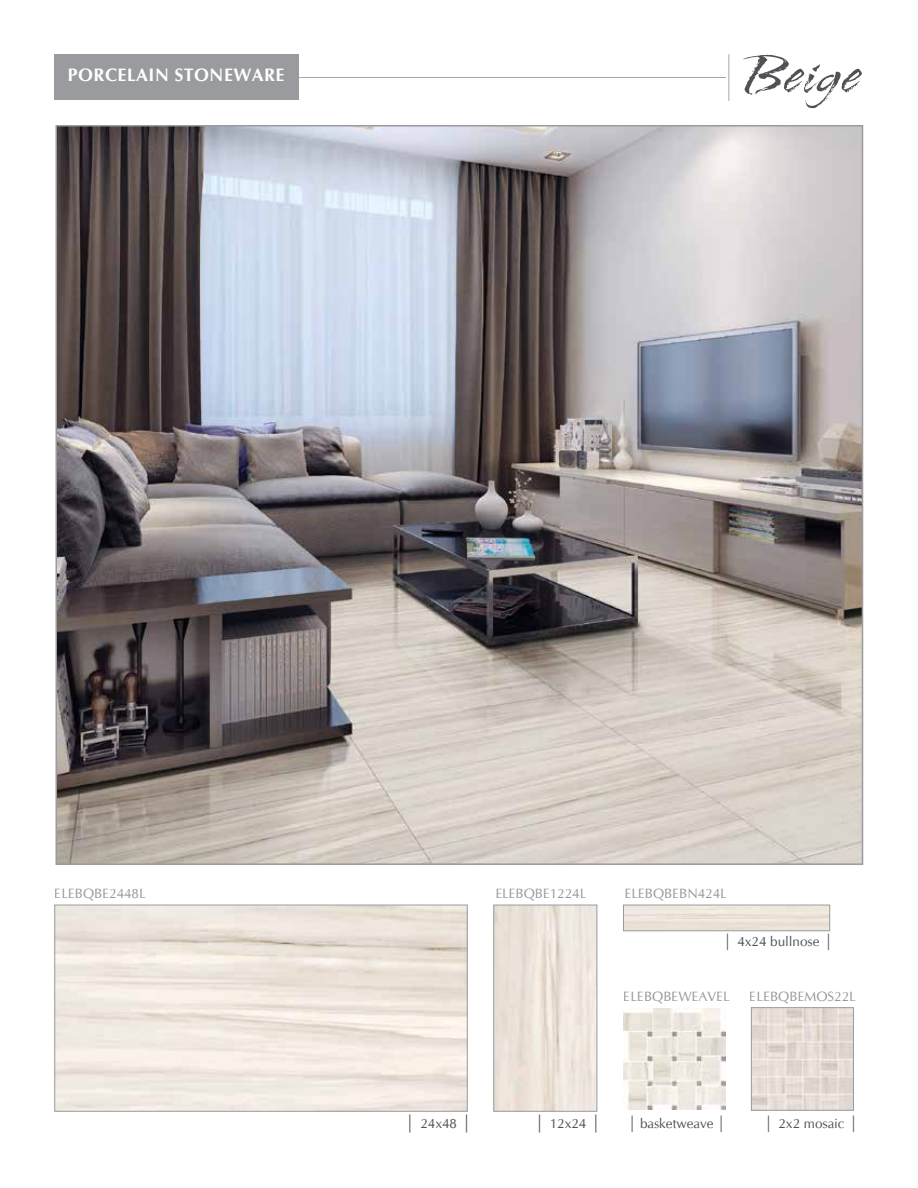
<style>
.page{position:relative;width:918px;height:1188px;background:#fff}
.page>*{position:absolute;margin:0;border:0;box-sizing:border-box;transform-origin:0 0}
.t1{font:63px "Arid ITCTT";color:#505055}
.t2{font:700 18px "CG Omega";letter-spacing:.025em;color:#fff}
.t3{font:13.5px "CG Omega";color:#737479}
.t4{font:13.5px "CG Omega";color:#505055}
.s1{font-size:16.5px}
.s2{font-size:18px}
</style>
<div class="page">
<img style="left:59px;top:128px;width:801px;height:734px">
<hr style="left:298px;top:77px;width:428px;height:1px;background:#505055">
<hr style="left:728px;top:54px;width:1px;height:47px;background:#505055">
<div style="left:54px;top:54px;width:244px;height:46px;background:#9a9b9f"></div>
<img style="left:496px;top:907px;width:99px;height:202px">
<div style="left:494px;top:905px;width:103px;height:206px;border:1px solid #9a9b9f"></div>
<div style="left:623px;top:905px;width:207px;height:26px;border:1px solid #9a9b9f"></div>
<div style="left:55px;top:905px;width:412px;height:206px;border:1px solid #9a9b9f"></div>
<img style="left:624px;top:1009px;width:102px;height:101px">
<img style="left:753px;top:1009px;width:99px;height:99px">
<div style="left:751px;top:1007px;width:103px;height:103px;border:1px solid #9a9b9f"></div>
<h2 class="t2" style="left:68px;top:63px;width:219px">PORCELAIN STONEWARE</h2>
<h1 class="t1" style="left:745px;top:40px;width:117px">Beige</h1>
<p class="t3" style="left:55px;top:885px;width:93px">ELEBQBE2448L</p>
<p class="t3" style="left:495px;top:885px;width:93px">ELEBQBE1224L</p>
<p class="t3" style="left:625px;top:885px;width:104px">ELEBQBEBN424L</p>
<p class="t4" style="left:723px;top:934px;width:111px"><span class="s1">|</span> 4x24 bullnose <span class="s1">|</span></p>
<p class="t3" style="left:624px;top:988px;width:108px">ELEBQBEWEAVEL</p>
<p class="t3" style="left:750px;top:988px;width:108px">ELEBQBEMOS22L</p>
<p class="t4" style="left:406px;top:1116px;width:67px"><span class="s2">|</span> 24x48 <span class="s2">|</span></p>
<p class="t4" style="left:535px;top:1116px;width:67px"><span class="s2">|</span> 12x24 <span class="s2">|</span></p>
<p class="t4" style="left:628px;top:1115px;width:99px"><span class="s1">|</span> basketweave <span class="s1">|</span></p>
<p class="t4" style="left:764px;top:1116px;width:95px"><span class="s1">|</span> 2x2 mosaic <span class="s1">|</span></p>
</div>
